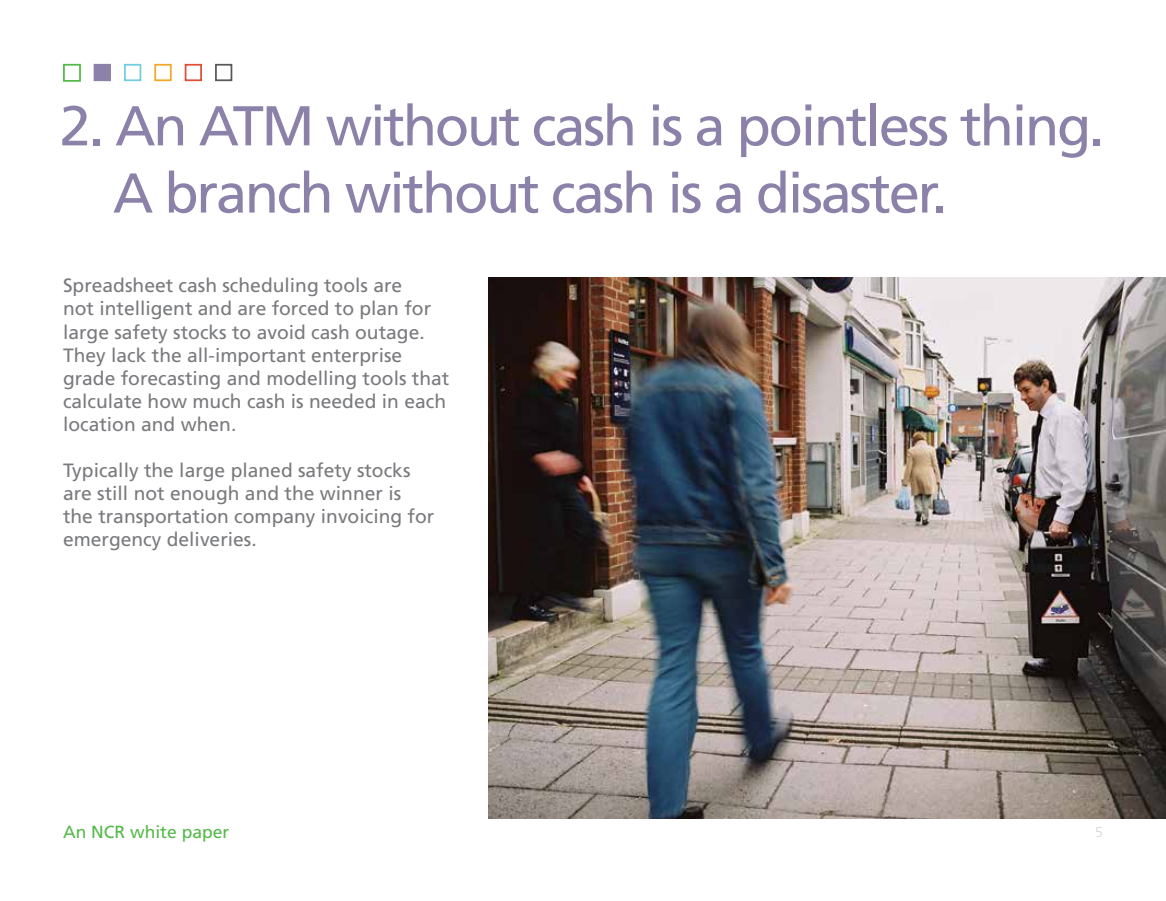
<style>
.page{position:relative;width:1166px;height:901px;background:#fff}
.page>*{position:absolute;margin:0;border:0;box-sizing:border-box;transform-origin:0 0}
.t1{font:56px/67.2px "Frutiger LT Std";letter-spacing:-.04em;color:#8b81a9}
.t2{font:19.25px/23.1px "Frutiger LT Std";color:#797a7d}
.t3{font:17.5px "Frutiger LT Std";color:#54b948}
.t4{font:300 14px "Frutiger LT Std";color:#d1d3d4}
</style>
<div class="page">
<img style="left:489px;top:278px;width:677px;height:540px">
<div style="left:63px;top:64px;width:18px;height:18px;border:2px solid #54b948"></div>
<div style="left:124px;top:64px;width:17px;height:17px;border:2px solid #71cde0"></div>
<div style="left:94px;top:64px;width:17px;height:17px;background:#8b81a9"></div>
<div style="left:154px;top:64px;width:18px;height:17px;border:2px solid #f4a725"></div>
<div style="left:185px;top:64px;width:17px;height:17px;border:2px solid #e14d35"></div>
<div style="left:215px;top:64px;width:17px;height:17px;border:2px solid #58595b"></div>
<h1 class="t1" style="left:113px;top:93px;width:993px;text-indent:-53px">2. An ATM without cash is a pointless thing.<br>A branch without cash is a disaster.</h1>
<p class="t2" style="left:63px;top:274px;width:388px">Spreadsheet cash scheduling tools are<br>not intelligent and are forced to plan for large safety stocks to avoid cash outage.<br>They lack the all-important enterprise grade forecasting and modelling tools that calculate how much cash is needed in each location and when.</p>
<p class="t2" style="left:63px;top:459px;width:373px">Typically the large planed safety stocks are still not enough and the winner is the transportation company invoicing for emergency deliveries.</p>
<p class="t3" style="left:63px;top:821px;width:168px">An NCR white paper</p>
<p class="t4" style="left:1095px;top:825px;width:9px">5</p>
</div>
